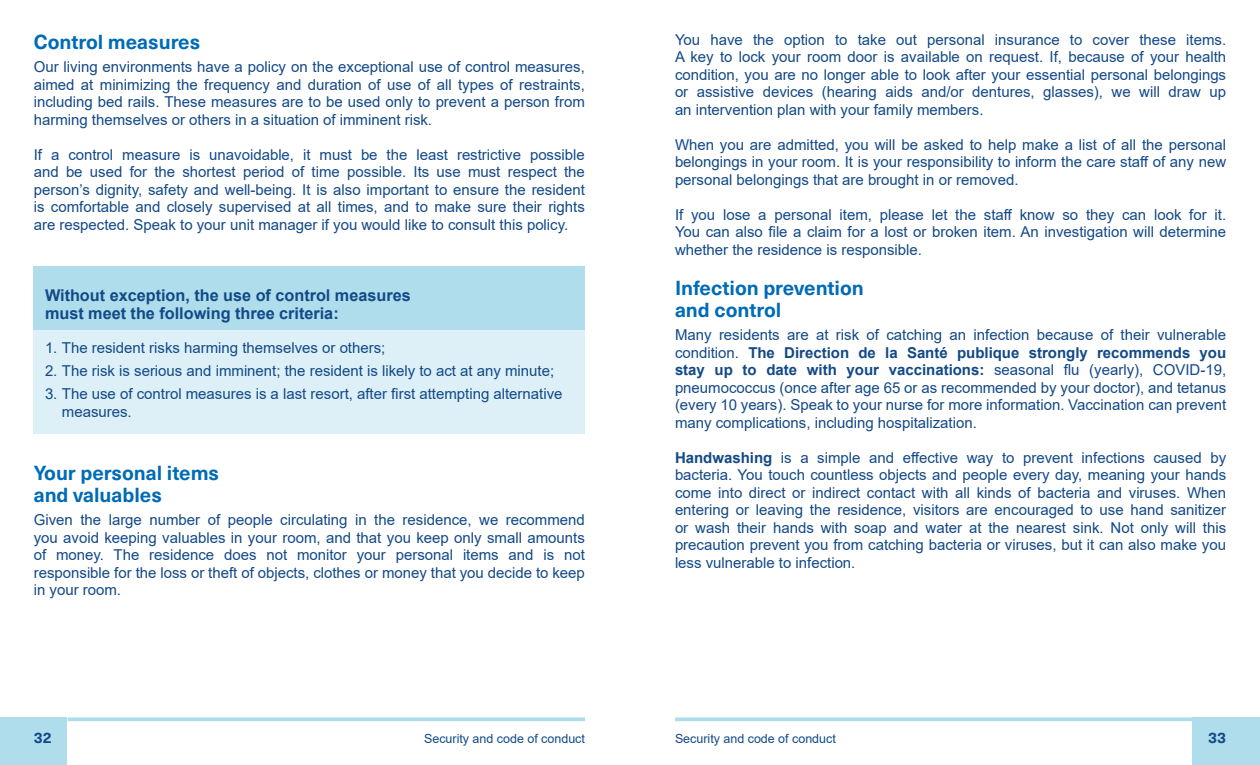
<style>
.page{position:relative;width:1260px;height:765px;background:#fff}
.page>*{position:absolute;margin:0;border:0;box-sizing:border-box;transform-origin:0 0}
.t1{font:700 20px/22.5px "Neue Haas Unica W1 G";color:#006bb6}
.t2{font:700 16.25px/18.8px "Arial";color:#124987}
.t3{font:15px/17.5px "Arial";color:#124987;text-align:justify}
.t4{font:700 15px "Neue Haas Unica W1 G";color:#124987}
.t5{font:12.5px "Arial";color:#124987}
.s1{font-weight:700}
</style>
<div class="page">
<div style="left:0;top:717px;width:68px;height:48px;background:#afddec"></div>
<div style="left:1192px;top:717px;width:68px;height:48px;background:#afddec"></div>
<svg style="left:68px;top:717px;width:517px;height:4px;background:#b8e1ee"></svg>
<svg style="left:675px;top:717px;width:517px;height:4px;background:#b8e1ee"></svg>
<div style="left:34px;top:266px;width:551px;height:65px;background:#afddec"></div>
<div style="left:34px;top:331px;width:551px;height:103px;background:#ddf0f7"></div>
<h1 class="t1" style="left:34px;top:29px;width:168px">Control measures</h1>
<p class="t3" style="left:34px;top:58px;width:553px">Our living environments have a policy on the exceptional use of control measures, aimed at minimizing the frequency and duration of use of all types of restraints, including bed rails. These measures are to be used only to prevent a person from harming themselves or others in a situation of imminent risk.</p>
<p class="t3" style="left:34px;top:146px;width:553px">If a control measure is unavoidable, it must be the least restrictive possible and be used for the shortest period of time possible. Its use must respect the person’s dignity, safety and well-being. It is also important to ensure the resident is comfortable and closely supervised at all times, and to make sure their rights are respected. Speak to your unit manager if you would like to consult this policy.</p>
<p class="t2" style="left:45px;top:286px;width:367px">Without exception, the use of control measures must meet the following three criteria:</p>
<p class="t3" style="left:45px;top:339px;width:342px">1. The resident risks harming themselves or others;</p>
<p class="t3" style="left:45px;top:362px;width:511px">2. The risk is serious and imminent; the resident is likely to act at any minute;</p>
<p class="t3" style="left:62px;top:385px;width:502px;text-indent:-17px">3. The use of control measures is a last resort, after first attempting alternative measures.</p>
<h1 class="t1" style="left:34px;top:460px;width:187px">Your personal items and valuables</h1>
<p class="t3" style="left:34px;top:511px;width:553px">Given the large number of people circulating in the residence, we recommend you avoid keeping valuables in your room, and that you keep only small amounts of money. The residence does not monitor your personal items and is not responsible for the loss or theft of objects, clothes or money that you decide to keep in your room.</p>
<p class="t3" style="left:675px;top:31px;width:553px">You have the option to take out personal insurance to cover these items.<br>A key to lock your room door is available on request. If, because of your health condition, you are no longer able to look after your essential personal belongings or assistive devices (hearing aids and/or dentures, glasses), we will draw up an intervention plan with your family members.</p>
<p class="t3" style="left:675px;top:136px;width:553px">When you are admitted, you will be asked to help make a list of all the personal belongings in your room. It is your responsibility to inform the care staff of any new personal belongings that are brought in or removed.</p>
<p class="t3" style="left:675px;top:206px;width:553px">If you lose a personal item, please let the staff know so they can look for it.<br>You can also file a claim for a lost or broken item. An investigation will determine whether the residence is responsible.</p>
<h1 class="t1" style="left:675px;top:275px;width:190px">Infection prevention and control</h1>
<p class="t3" style="left:675px;top:326px;width:553px">Many residents are at risk of catching an infection because of their vulnerable condition. <span class="s1">The Direction de la Santé publique strongly recommends you stay up to date with your vaccinations:</span> seasonal flu (yearly), COVID-19, pneumococcus (once after age 65 or as recommended by your doctor), and tetanus (every 10 years). Speak to your nurse for more information. Vaccination can prevent many complications, including hospitalization.</p>
<p class="t3" style="left:675px;top:449px;width:553px"><span class="s1">Handwashing</span> is a simple and effective way to prevent infections caused by bacteria. You touch countless objects and people every day, meaning your hands come into direct or indirect contact with all kinds of bacteria and viruses. When entering or leaving the residence, visitors are encouraged to use hand sanitizer or wash their hands with soap and water at the nearest sink. Not only will this precaution prevent you from catching bacteria or viruses, but it can also make you less vulnerable to infection.</p>
<p class="t4" style="left:34px;top:726px;width:20px">32</p>
<p class="t5" style="left:424px;top:730px;width:162px">Security and code of conduct</p>
<p class="t5" style="left:675px;top:730px;width:162px">Security and code of conduct</p>
<p class="t4" style="left:1208px;top:726px;width:20px">33</p>
</div>
